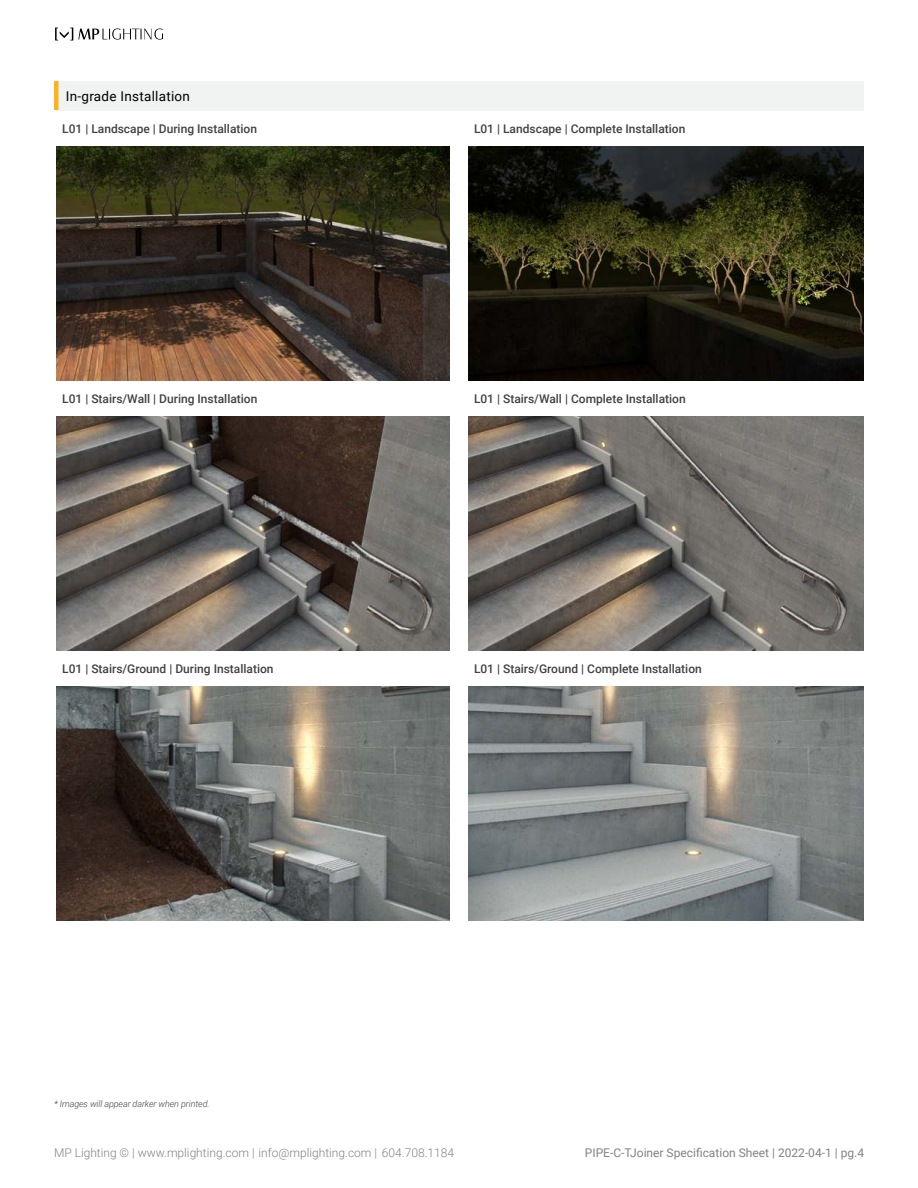
<style>
.page{position:relative;width:918px;height:1188px;background:#fff}
.page>*{position:absolute;margin:0;border:0;box-sizing:border-box;transform-origin:0 0}
.t1{font:13.5px "Roboto";letter-spacing:.02em;color:#000}
.t2{font:500 12px "Roboto";color:#414042}
.t3{font:300 12px "Roboto";color:#808284}
.t4{font:12px "Roboto";color:#808284}
.t5{font:italic 300 9px "Roboto";letter-spacing:-.01em;color:#414042}
</style>
<div class="page">
<svg style="left:55px;top:28px;width:108px;height:12px"></svg>
<div style="left:56px;top:81px;width:808px;height:29px;background:#f1f2f2"></div>
<div style="left:54px;top:81px;width:5px;height:29px;background:#fcb31c"></div>
<img style="left:56px;top:146px;width:394px;height:234px">
<img style="left:468px;top:146px;width:396px;height:234px">
<img style="left:56px;top:416px;width:394px;height:234px">
<img style="left:468px;top:416px;width:396px;height:234px">
<img style="left:56px;top:686px;width:394px;height:234px">
<img style="left:468px;top:686px;width:396px;height:234px">
<p class="t1" style="left:66px;top:86px;width:126px">In-grade Installation</p>
<p class="t2" style="left:62px;top:123px;width:196px">L01 | Landscape | During Installation</p>
<p class="t2" style="left:474px;top:123px;width:213px">L01 | Landscape | Complete Installation</p>
<p class="t2" style="left:62px;top:393px;width:197px">L01 | Stairs/Wall | During Installation</p>
<p class="t2" style="left:474px;top:393px;width:213px">L01 | Stairs/Wall | Complete Installation</p>
<p class="t2" style="left:62px;top:663px;width:213px">L01 | Stairs/Ground | During Installation</p>
<p class="t2" style="left:474px;top:663px;width:229px">L01 | Stairs/Ground | Complete Installation</p>
<p class="t5" style="left:54px;top:1100px;width:157px">* Images will appear darker when printed.</p>
<p class="t3" style="left:54px;top:1147px;width:402px">MP Lighting © | www.mplighting.com | info@mplighting.com | 604.708.1184</p>
<p class="t4" style="left:585px;top:1144px;width:281px">PIPE-C-TJoiner Specification Sheet | 2022-04-1 | pg.4</p>
</div>
